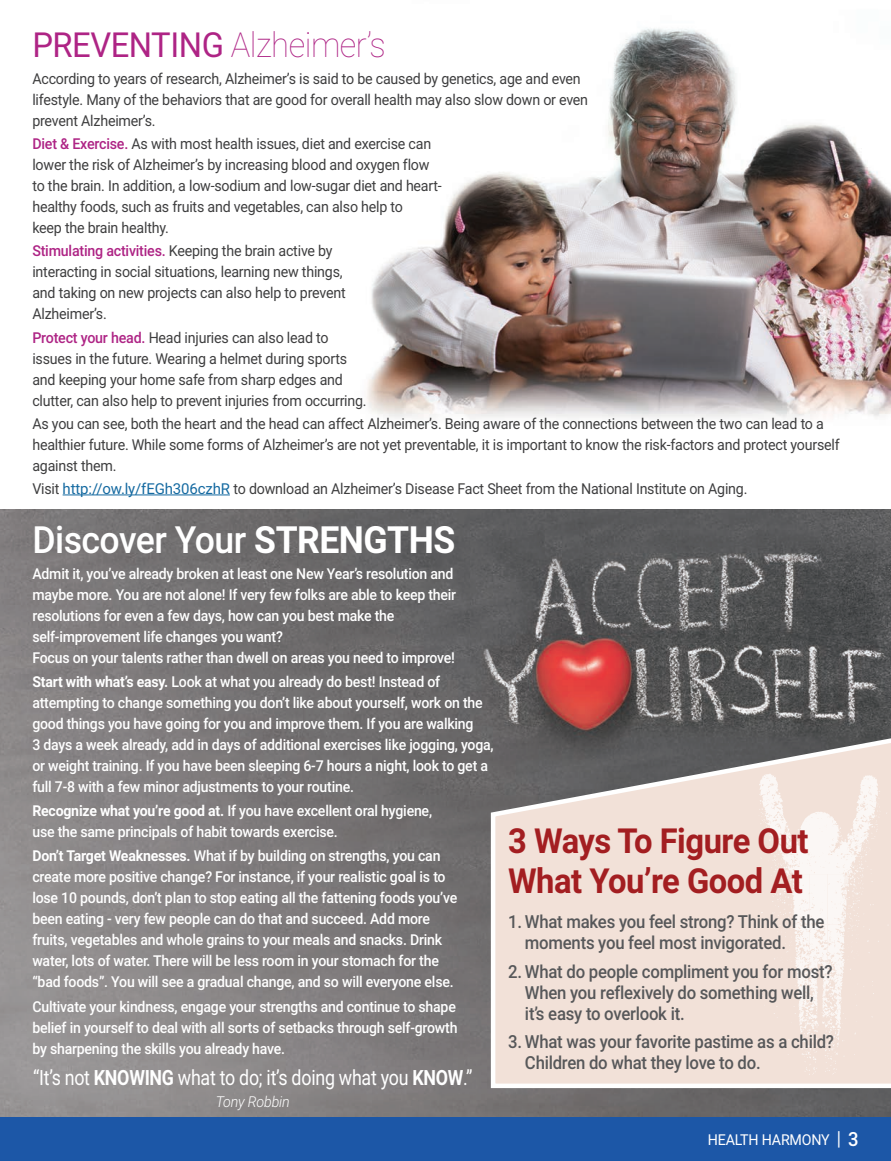
<style>
.page{position:relative;width:891px;height:1161px;background:#fff}
.page>*{position:absolute;margin:0;border:0;box-sizing:border-box;transform-origin:0 0}
.t1{font:500 37.5px "Roboto";letter-spacing:-.015em;color:#fff;scale:.95 1}
.t2{font:700 34.5px/40.5px "Roboto";letter-spacing:-.015em;color:#a31e21;scale:.95 1}
.t3{font:100 34.5px "Roboto";letter-spacing:-.015em;color:#ae2485;scale:.95 1}
.t4{font:21px "Roboto";letter-spacing:-.015em;color:#fff;scale:.85 1}
.t5{font:500 18px/21px "Roboto";letter-spacing:-.015em;color:#57585a;scale:.93 1}
.t6{font:500 15px/21px "Roboto";letter-spacing:-.015em;color:#fff;scale:.94 1}
.t7{font:15px/21px "Roboto";letter-spacing:-.015em;color:#3e3e3f;scale:.95 1}
.t8{font:15px "Roboto";letter-spacing:-.015em;color:#fff;scale:.95 1}
.t9{font:italic 300 15px "Roboto";letter-spacing:-.015em;color:#fff;scale:.95 1}
.s1{font-weight:400}
.s2{font-weight:500;color:#ae2485}
.s3{color:#156aa1}
.s4{font-weight:700}
.s5{font-size:19.5px}
.s6{font-weight:500;font-size:19.5px}
</style>
<div class="page">
<img style="left:0;top:509px;width:891px;height:609px">
<svg style="left:489px;top:732px;width:402px;height:358px;background:#dfd2cb"></svg>
<div style="left:0;top:1118px;width:891px;height:43px;background:#1c57a7"></div>
<img style="left:367px;top:28px;width:524px;height:391px">
<hr style="left:63px;top:495px;width:167px;height:1px;background:#156aa1">
<p class="t3" style="left:32px;top:20px;width:374px"><span class="s1">PREVENTING</span> Alzheimer’s</p>
<p class="t7" style="left:32px;top:68px;width:587px">According to years of research, Alzheimer’s is said to be caused by genetics, age and even lifestyle. Many of the behaviors that are good for overall health may also slow down or even prevent Alzheimer’s.</p>
<p class="t7" style="left:32px;top:133px;width:433px"><span class="s2">Diet &amp; Exercise.</span> As with most health issues, diet and exercise can lower the risk of Alzheimer’s by increasing blood and oxygen flow to the brain. In addition, a low-sodium and low-sugar diet and heart&shy;healthy foods, such as fruits and vegetables, can also help to<br>keep the brain healthy.</p>
<p class="t7" style="left:32px;top:240px;width:331px"><span class="s2">Stimulating activities.</span> Keeping the brain active by interacting in social situations, learning new things, and taking on new projects can also help to prevent Alzheimer’s.</p>
<p class="t7" style="left:32px;top:326px;width:353px"><span class="s2">Protect your head.</span> Head injuries can also lead to issues in the future. Wearing a helmet during sports and keeping your home safe from sharp edges and clutter, can also help to prevent injuries from occurring.</p>
<p class="t7" style="left:32px;top:412px;width:851px">As you can see, both the heart and the head can affect Alzheimer’s. Being aware of the connections between the two can lead to a healthier future. While some forms of Alzheimer’s are not yet preventable, it is important to know the risk-factors and protect yourself against them.</p>
<p class="t7" style="left:32px;top:477px;width:754px">Visit <span class="s3">http://ow.ly/fEGh306czhR</span> to download an Alzheimer’s Disease Fact Sheet from the National Institute on Aging.</p>
<p class="t1" style="left:32px;top:513px;width:447px">Discover Your <span class="s4">STRENGTHS</span></p>
<p class="t6" style="left:32px;top:562px;width:452px">Admit it, you’ve already broken at least one New Year’s resolution and maybe more. You are not alone! If very few folks are able to keep their resolutions for even a few days, how can you best make the self-improvement life changes you want?<br>Focus on your talents rather than dwell on areas you need to improve!</p>
<p class="t6" style="left:32px;top:671px;width:492px"><span class="s4">Start with what’s easy.</span> Look at what you already do best! Instead of attempting to change something you don’t like about yourself, work on the good things you have going for you and improve them. If you are walking<br>3 days a week already, add in days of additional exercises like jogging, yoga, or weight training. If you have been sleeping 6-7 hours a night, look to get a full 7-8 with a few minor adjustments to your routine.</p>
<p class="t6" style="left:32px;top:800px;width:427px"><span class="s4">Recognize what you’re good at.</span> If you have excellent oral hygiene, use the same principals of habit towards exercise.</p>
<p class="t6" style="left:32px;top:845px;width:454px"><span class="s4">Don’t Target Weaknesses.</span> What if by building on strengths, you can create more positive change? For instance, if your realistic goal is to lose 10 pounds, don’t plan to stop eating all the fattening foods you’ve been eating - very few people can do that and succeed. Add more fruits, vegetables and whole grains to your meals and snacks. Drink water, lots of water. There will be less room in your stomach for the “bad foods”. You will see a gradual change, and so will everyone else.</p>
<p class="t6" style="left:32px;top:995px;width:454px;text-align:justify">Cultivate your kindness, engage your strengths and continue to shape belief in yourself to deal with all sorts of setbacks through self-growth by sharpening the skills you already have.</p>
<p class="t4" style="left:33px;top:1063px;width:518px">“It’s not <span class="s4">KNOWING</span> what to do; it’s doing what you <span class="s4">KNOW</span>.”</p>
<p class="t9" style="left:216px;top:1092px;width:79px">Tony Robbin</p>
<p class="t2" style="left:508px;top:819px;width:318px">3 Ways To Figure Out<br>What You’re Good At</p>
<p class="t5" style="left:525px;top:911px;width:324px;text-indent:-17px">1. What makes you feel strong? Think of the moments you feel most invigorated.</p>
<p class="t5" style="left:525px;top:960px;width:332px;text-indent:-17px">2. What do people compliment you for most?<br>When you reflexively do something well, it’s easy to overlook it.</p>
<p class="t5" style="left:525px;top:1031px;width:334px;text-indent:-17px">3. What was your favorite pastime as a child?<br>Children do what they love to do.</p>
<p class="t8" style="left:708px;top:1129px;width:160px">HEALTH HARMONY <span class="s5">|</span> <span class="s6">3</span></p>
</div>
